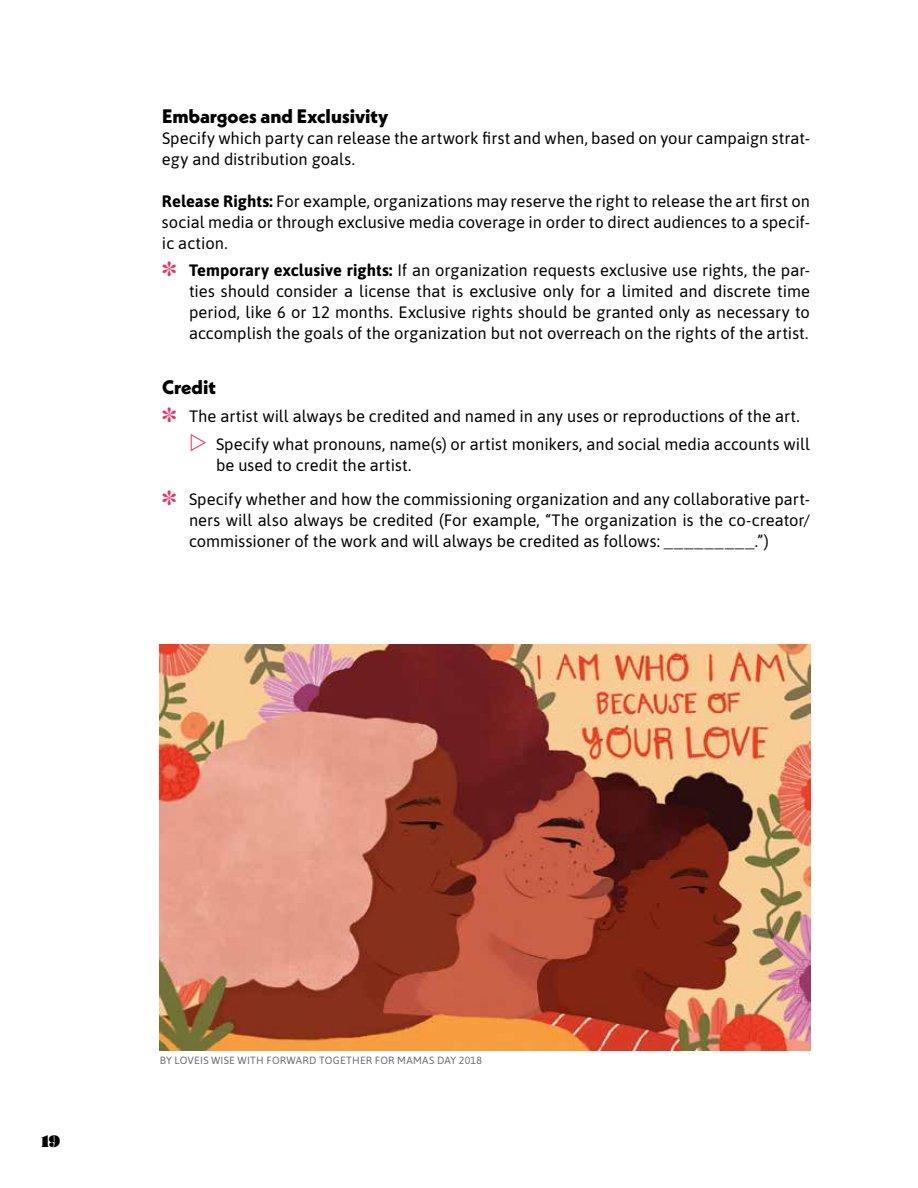
<style>
.page{position:relative;width:918px;height:1188px;background:#fff}
.page>*{position:absolute;margin:0;border:0;box-sizing:border-box;transform-origin:0 0}
.t1{font:800 19.5px "Neue Kabel";color:#000}
.t2{font:16.5px/21px "Asap";color:#000}
.t3{font:16.5px "Courage";color:#000}
.t4{font:10.5px "Asap";letter-spacing:.02em;color:#696f72}
.s1{font-weight:700}
.s2{color:#ee3167}
</style>
<div class="page">
<img style="left:160px;top:644px;width:650px;height:406px">
<p class="t1" style="left:162px;top:104px;width:228px">Embargoes and Exclusivity</p>
<p class="t2" style="left:162px;top:126px;width:650px">Specify which party can release the artwork first and when, based on your campaign strat&shy;egy and distribution goals.</p>
<p class="t2" style="left:162px;top:189px;width:650px;text-align:justify"><span class="s1">Release Rights:</span> For example, organizations may reserve the right to release the art first on social media or through exclusive media coverage in order to direct audiences to a specif&shy;ic action.</p>
<p class="t2" style="left:189px;top:259px;width:622px;text-align:justify;text-indent:-27px"><span class="s2">✽</span> <span class="s1">Temporary exclusive rights:</span> If an organization requests exclusive use rights, the par&shy;ties should consider a license that is exclusive only for a limited and discrete time period, like 6 or 12 months. Exclusive rights should be granted only as necessary to accomplish the goals of the organization but not overreach on the rights of the artist.</p>
<p class="t1" style="left:162px;top:375px;width:55px">Credit</p>
<p class="t2" style="left:216px;top:401px;width:596px;line-height:27.8px;text-indent:-54px"><span class="s2">✽</span> The artist will always be credited and named in any uses or reproductions of the art.<br>Specify what pronouns, name(s) or artist monikers, and social media accounts will</p>
<p class="t2" style="left:162px;top:447px;width:649px;line-height:34.5px;text-indent:54px">be used to credit the artist.<br><span class="s2">✽</span> Specify whether and how the commissioning organization and any collaborative part-</p>
<p class="t2" style="left:189px;top:509px;width:623px">ners will also always be credited (For example, “The organization is the co-creator/ commissioner of the work and will always be credited as follows: _________.”)</p>
<p class="t3" style="left:41px;top:1131px;width:21px">19</p>
<p class="t4" style="left:160px;top:1053px;width:324px">BY LOVEIS WISE WITH FORWARD TOGETHER FOR MAMAS DAY 2018</p>
</div>
